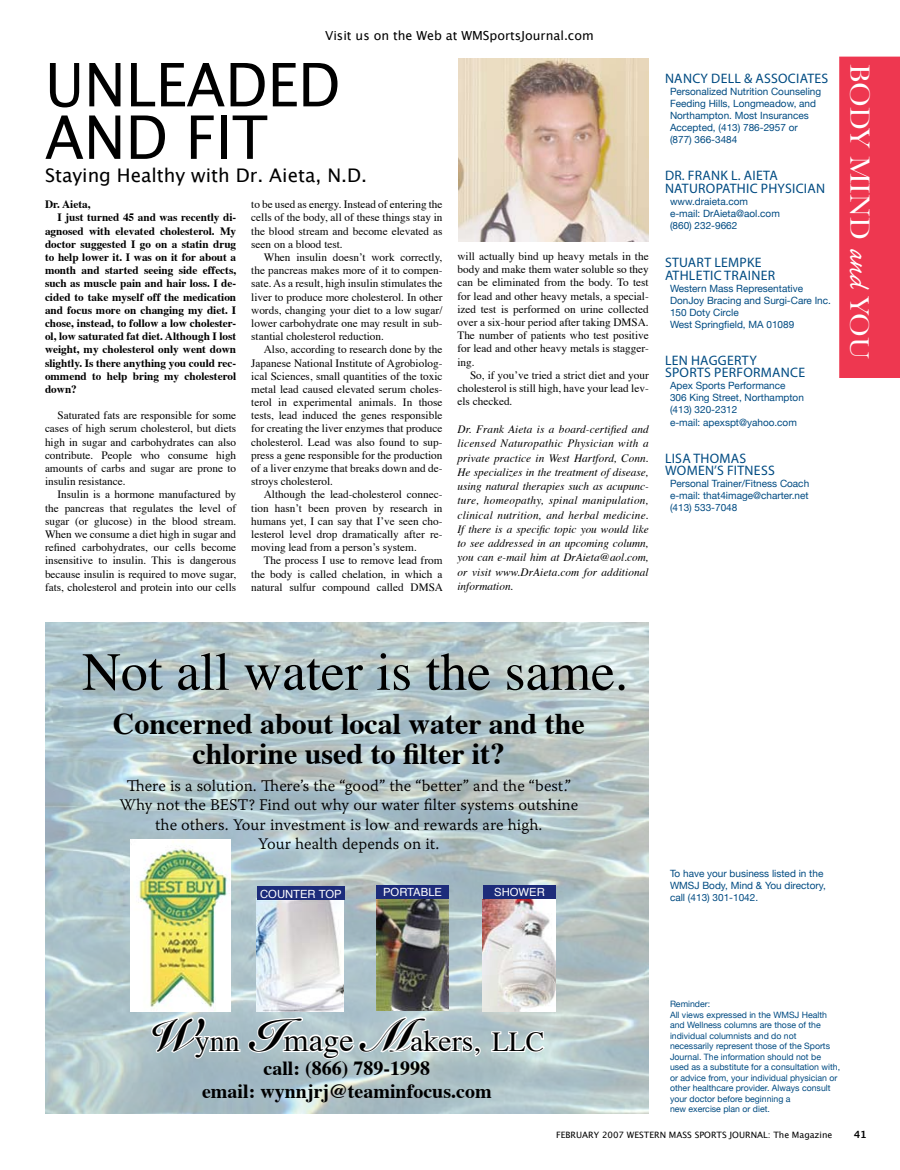
<style>
.page{position:relative;width:900px;height:1170px;background:#fff}
.page>*{position:absolute;margin:0;border:0;box-sizing:border-box;transform-origin:0 0}
.t1{font:60px/52.5px "Lucida Grande";color:#000;scale:.94 1}
.t2{font:53.75px "Times";color:#000}
.t3{font:700 30px/30px "Times";color:#000;text-align:center}
.t4{font:30px "Times";color:#000}
.t5{font:29.12px "Baskerville";color:#fff}
.t6{font:700 20px/22.5px "Times";color:#000;text-align:center}
.t7{font:18.75px "Lucida Grande";color:#000}
.t8{font:16.25px/19.5px "Warnock Pro Light Capt";color:#000;text-align:center}
.t9{font:13.75px/12.5px "Myriad Pro";letter-spacing:.02em;color:#004b82}
.t10{font:12.5px "Lucida Grande";color:#000}
.t11{font:11.25px/13.2px "Times";color:#000;text-align:justify}
.t12{font:700 11.25px "Times";color:#000}
.t13{font:italic 11.25px/14.2px "Times";letter-spacing:.01em;color:#000;text-align:justify}
.t14{font:11.25px "Helvetica";color:#fff}
.t15{font:10px/12px "Helvetica Neue";color:#004b82}
.t16{font:700 10px "Lucida Grande";color:#000}
.t17{font:8.75px/10.5px "Helvetica Neue";color:#004b82}
.t18{font:8.75px "Lucida Grande";color:#000}
.s1{font-family:"Caflisch Script Pro";font-size:31.5px}
.s2{font-size:27.88px}
.s3{font-family:"Snell Roundhand";font-weight:900;font-size:45px}
.s4{font-size:32.5px}
.s5{font-size:27.5px}
</style>
<div class="page">
<img style="left:459px;top:59px;width:190px;height:183px">
<div style="left:839px;top:57px;width:61px;height:321px;background:#ee3750"></div>
<img style="left:45px;top:622px;width:604px;height:492px">
<svg style="left:149px;top:1015px;width:334px;height:46px"></svg>
<svg style="left:490px;top:1029px;width:56px;height:25px"></svg>
<img style="left:376px;top:899px;width:73px;height:112px">
<img style="left:483px;top:900px;width:73px;height:112px">
<img style="left:257px;top:900px;width:87px;height:112px">
<img style="left:130px;top:839px;width:100px;height:172px">
<div style="left:257px;top:886px;width:87px;height:14px;background:#1c2b7a"></div>
<div style="left:376px;top:885px;width:73px;height:14px;background:#1c2b7a"></div>
<div style="left:483px;top:885px;width:73px;height:14px;background:#1c2b7a"></div>
<p class="t10" style="left:325px;top:29px;width:270px">Visit us on the Web at WMSportsJournal.com</p>
<h1 class="t1" style="left:45px;top:59px;width:316px">UNLEADED<br>AN D FIT</h1>
<h3 class="t7" style="left:45px;top:164px;width:324px">Staying Healthy with Dr. Aieta, N .D.</h3>
<p class="t12" style="left:45px;top:194px;width:47px">Dr. Aieta,</p>
<p class="t12" style="left:58px;top:207px;width:180px">I just turned 45 and was recently di-</p>
<p class="t12" style="left:45px;top:220px;width:193px">agnosed with elevated cholesterol. My</p>
<p class="t12" style="left:45px;top:233px;width:193px">doctor suggested I go on a statin drug</p>
<p class="t12" style="left:45px;top:246px;width:193px">to help lower it. I was on it for about a</p>
<p class="t12" style="left:45px;top:260px;width:193px">month and started seeing side effects,</p>
<p class="t12" style="left:45px;top:273px;width:193px">such as muscle pain and hair loss. I de-</p>
<p class="t12" style="left:45px;top:286px;width:193px">cided to take myself off the medication</p>
<p class="t12" style="left:45px;top:299px;width:193px">and focus more on changing my diet. I</p>
<p class="t12" style="left:45px;top:312px;width:193px">chose, instead, to follow a low cholester-</p>
<p class="t12" style="left:45px;top:326px;width:193px">ol, low saturated fat diet. Although I lost</p>
<p class="t12" style="left:45px;top:339px;width:193px">weight, my cholesterol only went down</p>
<p class="t12" style="left:45px;top:352px;width:193px">slightly. Is there anything you could rec-</p>
<p class="t12" style="left:45px;top:365px;width:193px">ommend to help bring my cholesterol</p>
<p class="t12" style="left:45px;top:378px;width:33px">down?</p>
<p class="t11" style="left:45px;top:408px;width:193px;text-indent:12px">Saturated fats are responsible for some cases of high serum cholesterol, but diets high in sugar and carbohydrates can also contribute. People who consume high amounts of carbs and sugar are prone to insulin resistance.</p>
<p class="t11" style="left:45px;top:487px;width:193px;text-indent:12px">Insulin is a hormone manufactured by the pancreas that regulates the level of sugar (or glucose) in the blood stream.<br>When we consume a diet high in sugar and refined carbohydrates, our cells become insensitive to insulin. This is dangerous because insulin is required to move sugar, fats, cholesterol and protein into our cells</p>
<p class="t11" style="left:251px;top:197px;width:193px">to be used as energy. Instead of entering the cells of the body, all of these things stay in the blood stream and become elevated as seen on a blood test.</p>
<p class="t11" style="left:251px;top:250px;width:193px;text-indent:12px">When insulin doesn’t work correctly, the pancreas makes more of it to compen&shy;sate. As a result, high insulin stimulates the liver to produce more cholesterol. In other words, changing your diet to a low sugar/ lower carbohydrate one may result in sub&shy;stantial cholesterol reduction.</p>
<p class="t11" style="left:251px;top:342px;width:193px;text-indent:12px">Also, according to research done by the Japanese National Institute of Agrobiolog&shy;ical Sciences, small quantities of the toxic metal lead caused elevated serum choles&shy;terol in experimental animals. In those tests, lead induced the genes responsible for creating the liver enzymes that produce cholesterol. Lead was also found to sup&shy;press a gene responsible for the production of a liver enzyme that breaks down and de&shy;stroys cholesterol.</p>
<p class="t11" style="left:251px;top:487px;width:193px;text-indent:12px">Although the lead-cholesterol connec&shy;tion hasn’t been proven by research in humans yet, I can say that I’ve seen cho&shy;lesterol level drop dramatically after re&shy;moving lead from a person’s system.</p>
<p class="t11" style="left:251px;top:553px;width:193px;text-indent:12px">The process I use to remove lead from the body is called chelation, in which a natural sulfur compound called DMSA</p>
<p class="t11" style="left:458px;top:249px;width:193px">will actually bind up heavy metals in the body and make them water soluble so they can be eliminated from the body. To test for lead and other heavy metals, a special&shy;ized test is performed on urine collected over a six-hour period after taking DMSA.<br>The number of patients who test positive for lead and other heavy metals is stagger&shy;ing.</p>
<p class="t11" style="left:458px;top:367px;width:193px;text-indent:12px">So, if you’ve tried a strict diet and your cholesterol is still high, have your lead lev&shy;els checked.</p>
<p class="t13" style="left:458px;top:421px;width:193px">Dr. Frank Aieta is a board-certified and licensed Naturopathic Physician with a private practice in West Hartford, Conn.<br>He specializes in the treatment of disease, using natural therapies such as acupunc&shy;ture, homeopathy, spinal manipulation, clinical nutrition, and herbal medicine.<br>If there is a specific topic you would like to see addressed in an upcoming column, you can e-mail him at DrAieta@aol.com, or visit www.DrAieta.com for additional information.</p>
<p class="t9" style="left:665px;top:72px;width:165px">NANCY DELL &amp; ASSOCIATES</p>
<p class="t15" style="left:670px;top:85px;width:153px">Personalized Nutrition Counseling<br>Feeding Hills, Longmeadow, and<br>Northampton. Most Insurances<br>Accepted, (413) 786-2957 or (877) 366-3484</p>
<p class="t9" style="left:665px;top:169px;width:162px;line-height:13.1px">DR. FRANK L. AIETA<br>NATUROPATHIC PHYSICIAN</p>
<p class="t15" style="left:670px;top:196px;width:111px">www.draieta.com e-mail: DrAieta@aol.com (860) 232-9662</p>
<p class="t9" style="left:665px;top:255px;width:16px">STUART</p>
<p class="t9" style="left:714px;top:255px;width:41px">LEMPKE</p>
<p class="t9" style="left:665px;top:269px;width:16px">ATHLETIC</p>
<p class="t9" style="left:724px;top:269px;width:9px">TRAINER</p>
<p class="t15" style="left:670px;top:282px;width:163px">Western Mass Representative<br>DonJoy Bracing and Surgi-Care Inc.<br>150 Doty Circle<br>West Springfield, MA 01089</p>
<p class="t9" style="left:665px;top:354px;width:71px">LEN HAGGERTY<br>SPORTS</p>
<p class="t9" style="left:714px;top:366px;width:9px">PERFOR</p>
<p class="t9" style="left:761px;top:366px;width:21px">MANCE</p>
<p class="t15" style="left:670px;top:379px;width:135px">Apex Sports Performance<br>306 King Street, Northampton (413) 320-2312<br>e-mail: apexspt@yahoo.com</p>
<p class="t9" style="left:665px;top:452px;width:77px">LISA THOMAS<br>WOMEN’S FITNESS</p>
<p class="t15" style="left:670px;top:477px;width:141px;text-align:justify">Personal Trainer/Fitness Coach e-mail: that4image@charter.net (413) 533-7048</p>
<h3 class="t5" style="left:877px;top:64px;width:297px;rotate:90deg">BODY MIND <span class="s1">and</span> <span class="s2">YOU</span></h3>
<h2 class="t2" style="left:82px;top:622px;width:548px">Not all water is the same.</h2>
<h3 class="t3" style="left:113px;top:705px;width:473px">Concerned about local water and the chlorine used to filter it?</h3>
<h3 class="t8" style="left:119px;top:775px;width:460px">There is a solution. There’s the “good” the “better” and the “best.” Why not the BEST? Find out why our water filter systems outshine the others. Your investment is low and rewards are high.<br>Your health depends on it.</h3>
<p class="t14" style="left:260px;top:884px;width:83px">COUNTER TOP</p>
<p class="t14" style="left:383px;top:883px;width:60px">PORTABLE</p>
<p class="t14" style="left:494px;top:883px;width:52px">SHOWER</p>
<p class="t15" style="left:670px;top:867px;width:157px">To have your business listed in the<br>WMSJ Body, Mind &amp; You directory, call (413) 301-1042.</p>
<h3 class="t4" style="left:150px;top:1013px;width:396px"><span class="s3">W</span>ynn <span class="s3">I</span><span class="s4">mage</span> <span class="s3">M</span>akers, <span class="s5">LLC</span></h3>
<h3 class="t6" style="left:202px;top:1055px;width:291px">call: (866) 789-1998<br>email: wynnjrj@teaminfocus.com</h3>
<p class="t17" style="left:670px;top:999px;width:172px">Reminder:<br>All views expressed in the WMSJ Health and Wellness columns are those of the individual columnists and do not necessarily represent those of the Sports Journal. The information should not be used as a substitute for a consultation with, or advice from, your individual physician or other healthcare provider. Always consult your doctor before beginning a<br>new exercise plan or diet.</p>
<p class="t18" style="left:556px;top:1130px;width:127px">FEBRUARY 2007 Western Mass</p>
<p class="t18" style="left:695px;top:1130px;width:139px">Sports Journal: The Magazine</p>
<p class="t16" style="left:854px;top:1129px;width:15px">41</p>
</div>
